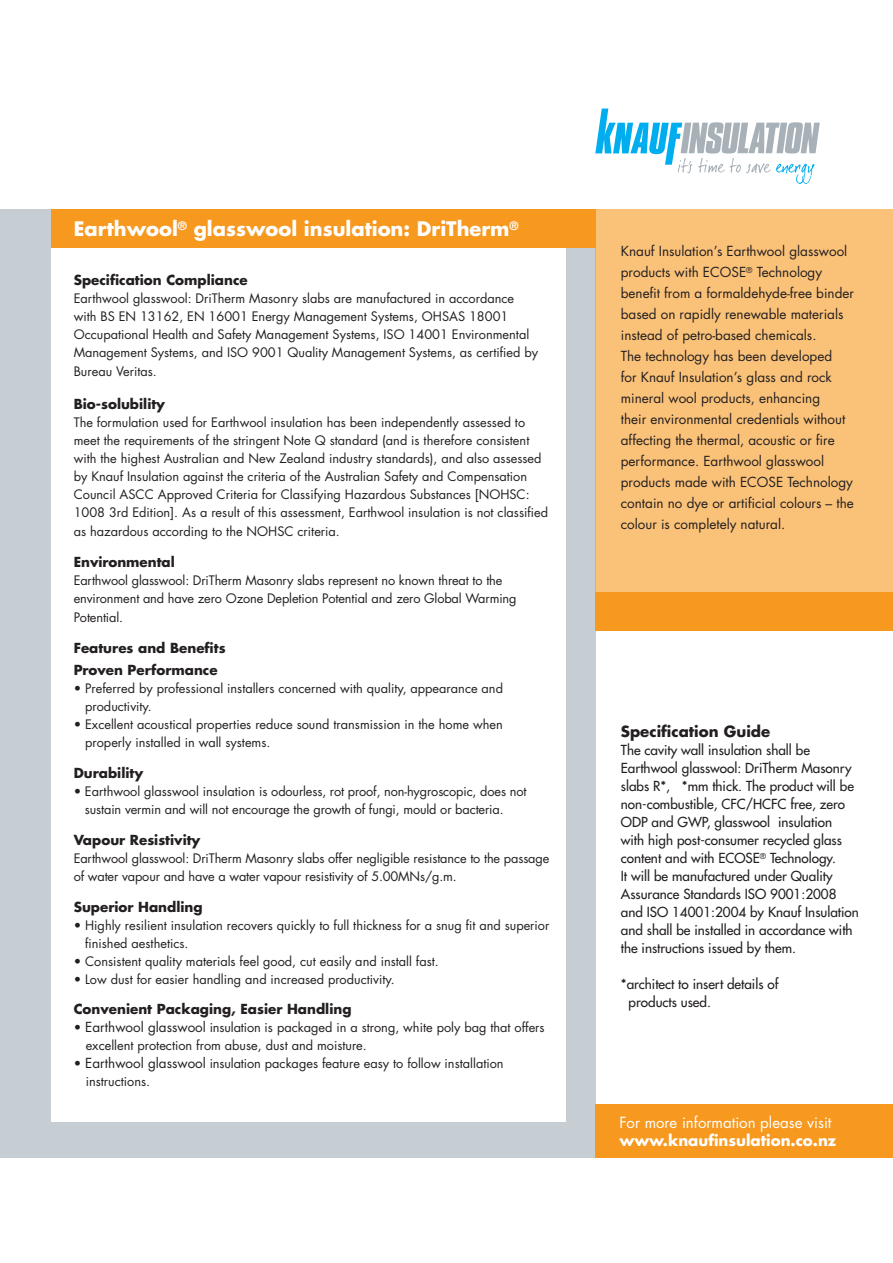
<style>
.page{position:relative;width:893px;height:1263px;background:#fff}
.page>*{position:absolute;margin:0;border:0;box-sizing:border-box;transform-origin:0 0}
.t1{font:700 19.5px "Futura Std";color:#fff}
.t2{font:15px "Futura Std";color:#fff}
.t3{font:700 15px "Futura Std";color:#fff}
.t4{font:700 15px "Futura Std";color:#231f20}
.t5{font:13.5px/21px "Futura Std";color:#231f20}
.t6{font:500 13.5px/18px "Futura Std";color:#231f20}
.t7{font:700 13.5px/22.2px "Futura Std";color:#231f20}
.t8{font:12.75px/18px "Futura Std";color:#231f20}
.s1{font-size:13.5px}
</style>
<div class="page">
<div style="left:0;top:209px;width:595px;height:949px;background:#c6ced4"></div>
<div style="left:595px;top:209px;width:298px;height:421px;background:#fac178"></div>
<div style="left:595px;top:592px;width:298px;height:38px;background:#f7981f"></div>
<div style="left:595px;top:1104px;width:298px;height:54px;background:#f7981f"></div>
<div style="left:51px;top:245px;width:515px;height:877px;background:#fff"></div>
<div style="left:51px;top:209px;width:544px;height:39px;background:#f7981f"></div>
<svg style="left:595px;top:109px;width:225px;height:75px"></svg>
<h1 class="t1" style="left:74px;top:216px;width:446px">Earthwool<sup>®</sup> glasswool insulation: DriTherm<sup>®</sup></h1>
<p class="t7" style="left:74px;top:268px;width:176px">Specification Compliance</p>
<p class="t8" style="left:74px;top:289px;width:466px">Earthwool glasswool: DriTherm Masonry slabs are manufactured in accordance with BS EN 13162, EN 16001 Energy Management Systems, OHSAS 18001<br>Occupational Health and Safety Management Systems, ISO 14001 Environmental Management Systems, and ISO 9001 Quality Management Systems, as certified by</p>
<p class="t8" style="left:74px;top:363px;width:85px">Bureau Veritas.</p>
<p class="t7" style="left:74px;top:392px;width:93px">Bio-solubility</p>
<p class="t8" style="left:74px;top:413px;width:476px">The formulation used for Earthwool insulation has been independently assessed to meet the requirements of the stringent Note Q standard (and is therefore consistent with the highest Australian and New Zealand industry standards), and also assessed by Knauf Insulation against the criteria of the Australian Safety and Compensation Council ASCC Approved Criteria for Classifying Hazardous Substances [NOHSC:<br>1008 3rd Edition]. As a result of this assessment, Earthwool insulation is not classified</p>
<p class="t8" style="left:74px;top:522px;width:268px">as hazardous according to the NOHSC criteria.</p>
<p class="t7" style="left:74px;top:550px;width:103px">Environmental</p>
<p class="t8" style="left:74px;top:571px;width:444px">Earthwool glasswool: DriTherm Masonry slabs represent no known threat to the environment and have zero Ozone Depletion Potential and zero Global Warming</p>
<p class="t8" style="left:74px;top:609px;width:51px">Potential.</p>
<p class="t7" style="left:74px;top:637px;width:153px">Features and Benefits<br>Proven Performance</p>
<p class="t8" style="left:85px;top:680px;width:419px;text-indent:-11px">• Preferred by professional installers concerned with quality, appearance and productivity.</p>
<p class="t8" style="left:85px;top:716px;width:419px;text-indent:-11px">• Excellent acoustical properties reduce sound transmission in the home when properly installed in wall systems.</p>
<p class="t7" style="left:74px;top:762px;width:71px">Durability</p>
<p class="t8" style="left:85px;top:782px;width:443px;text-indent:-11px">• Earthwool glasswool insulation is odourless, rot proof, non-hygroscopic, does not sustain vermin and will not encourage the growth of fungi, mould or bacteria.</p>
<p class="t7" style="left:74px;top:828px;width:128px">Vapour Resistivity</p>
<p class="t8" style="left:74px;top:849px;width:477px">Earthwool glasswool: DriTherm Masonry slabs offer negligible resistance to the passage of water vapour and have a water vapour resistivity of 5.00MNs/g.m.</p>
<p class="t7" style="left:74px;top:895px;width:130px">Superior Handling</p>
<p class="t8" style="left:85px;top:916px;width:466px;text-indent:-11px">• Highly resilient insulation recovers quickly to full thickness for a snug fit and superior finished aesthetics.</p>
<p class="t8" style="left:74px;top:952px;width:367px">• Consistent quality materials feel good, cut easily and install fast.</p>
<p class="t8" style="left:74px;top:970px;width:322px">• Low dust for easier handling and increased productivity.</p>
<p class="t7" style="left:74px;top:998px;width:279px">Convenient Packaging, Easier Handling</p>
<p class="t8" style="left:86px;top:1019px;width:460px;text-indent:-12px">• <span class="s1">Earthwool glasswool</span> insulation is packaged in a strong, white poly bag that offers excellent protection from abuse, dust and moisture.</p>
<p class="t8" style="left:86px;top:1055px;width:419px;text-indent:-12px">• <span class="s1">Earthwool glasswool</span> insulation packages feature easy to follow installation instructions.</p>
<p class="t5" style="left:621px;top:241px;width:235px">Knauf Insulation’s Earthwool glasswool products with ECOSE<sup>®</sup> Technology benefit from a formaldehyde-free binder based on rapidly renewable materials instead of petro-based chemicals.<br>The technology has been developed<br>for Knauf Insulation’s glass and rock mineral wool products, enhancing<br>their environmental credentials without affecting the thermal, acoustic or fire performance. Earthwool glasswool products made with ECOSE Technology contain no dye or artificial colours – the colour is completely natural.</p>
<p class="t4" style="left:621px;top:722px;width:151px">Specification Guide</p>
<p class="t6" style="left:621px;top:741px;width:240px">The cavity wall insulation shall be Earthwool glasswool: DriTherm Masonry slabs R*, *mm thick. The product will be non-combustible, CFC/HCFC free, zero ODP and GWP, glasswool insulation<br>with high post-consumer recycled glass content and with ECOSE<sup>®</sup> Technology.<br>It will be manufactured under Quality Assurance Standards ISO 9001:2008 and ISO 14001:2004 by Knauf Insulation and shall be installed in accordance with the instructions issued by them.</p>
<p class="t6" style="left:629px;top:975px;width:151px;text-indent:-8px">*architect to insert details of products used.</p>
<p class="t2" style="left:619px;top:1112px;width:214px">For more information please visit</p>
<p class="t3" style="left:619px;top:1130px;width:218px">www.knaufinsulation.co.nz</p>
</div>
